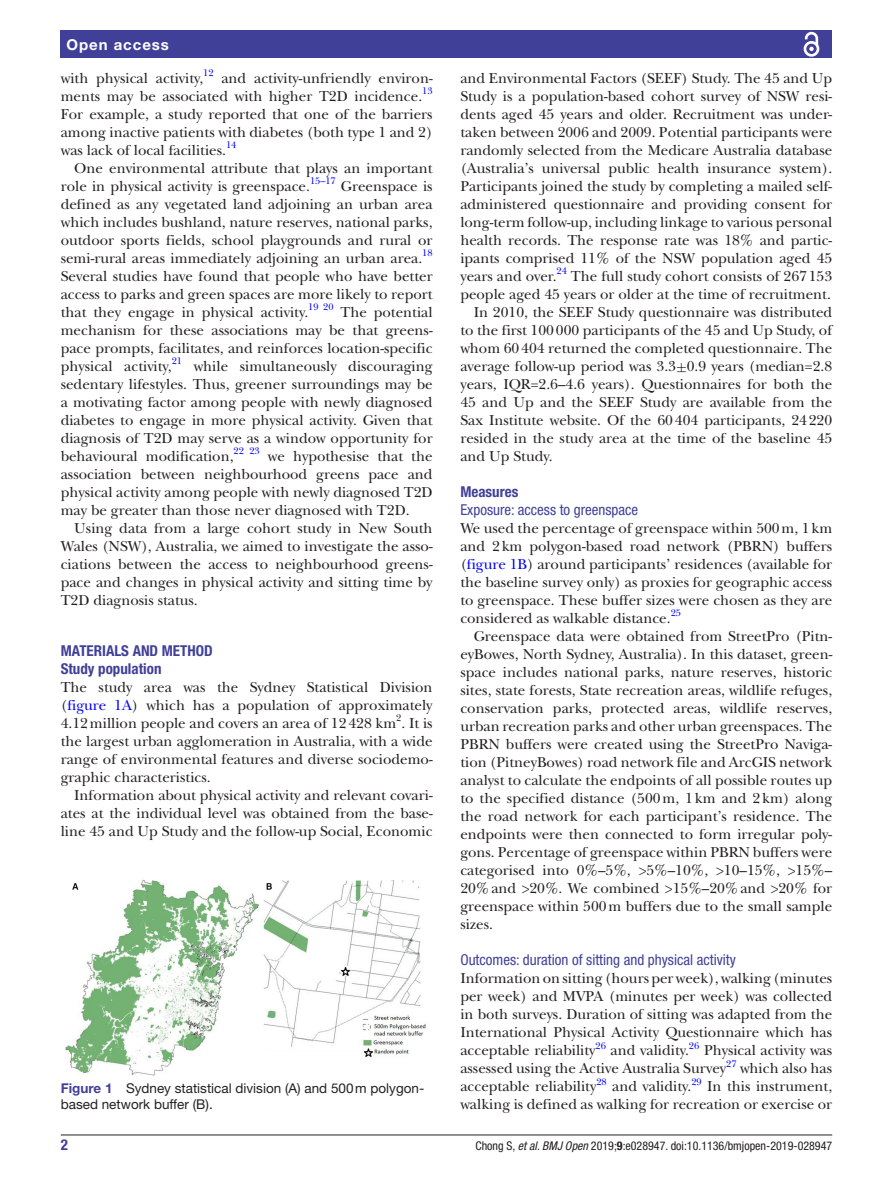
<style>
.page{position:relative;width:893px;height:1191px;background:#fff}
.page>*{position:absolute;margin:0;border:0;box-sizing:border-box;transform-origin:0 0}
.t1{font:15px/18px "New Baskerville";color:#231f20;text-align:justify}
.t2{font:condensed 15px "Helvetica Neue LT Std";color:#414099}
.t3{font:700 condensed 15px/18px "Helvetica Neue LT Std";color:#414099}
.t4{font:700 15px "Helvetica Neue LT Std";letter-spacing:.065em;color:#fff}
.t5{font:13.5px/16.2px "Helvetica Neue LT Std";color:#231f20}
.t6{font:condensed 12px "Helvetica Neue LT Std";color:#231f20}
.t7{font:9.9px "New Baskerville";color:#00f}
.t8{font:9.9px "New Baskerville";color:#231f20}
.s1{color:#00f}
.s2{font-weight:700;color:#414099}
.s3{font-family:"CMSY9";font-size:13.5px;color:#000}
.s4{font-style:italic}
.s5{font-weight:700}
</style>
<div class="page">
<hr style="left:61px;top:1134px;width:771px;height:1px;background:#231f20">
<div style="left:61px;top:31px;width:771px;height:27px;background:#414099"></div>
<svg style="left:803px;top:31px;width:17px;height:26px"></svg>
<img style="left:66px;top:880px;width:361px;height:195px">
<p class="t4" style="left:66px;top:35px;width:104px">Open access</p>
<p class="t1" style="left:61px;top:69px;width:144px">with physical activity,</p>
<p class="t7" style="left:203px;top:67px;width:12px">12</p>
<p class="t1" style="left:61px;top:69px;width:373px;text-indent:161px">and activity-unfriendly environ&shy;ments may be associated with higher T2D incidence.</p>
<p class="t7" style="left:422px;top:85px;width:12px">13</p>
<p class="t1" style="left:61px;top:105px;width:373px">For example, a study reported that one of the barriers among inactive patients with diabetes (both type 1 and 2) was lack of local facilities.</p>
<p class="t7" style="left:226px;top:139px;width:12px">14</p>
<p class="t1" style="left:61px;top:159px;width:373px;text-indent:14px">One environmental attribute that plays an important role in physical activity is greenspace.</p>
<p class="t7" style="left:310px;top:175px;width:27px">15–17</p>
<p class="t1" style="left:61px;top:177px;width:373px;text-indent:280px">Greenspace is defined as any vegetated land adjoining an urban area which includes bushland, nature reserves, national parks, outdoor sports fields, school playgrounds and rural or semi-rural areas immediately adjoining an urban area.</p>
<p class="t7" style="left:422px;top:247px;width:12px">18</p>
<p class="t1" style="left:61px;top:267px;width:373px">Several studies have found that people who have better access to parks and green spaces are more likely to report that they engage in physical activity.</p>
<p class="t7" style="left:308px;top:301px;width:27px">19 20</p>
<p class="t1" style="left:61px;top:303px;width:373px;text-indent:280px">The potential mechanism for these associations may be that greens&shy;pace prompts, facilitates, and reinforces location-specific physical activity,</p>
<p class="t7" style="left:172px;top:355px;width:12px">21</p>
<p class="t1" style="left:61px;top:357px;width:373px;text-indent:133px">while simultaneously discouraging sedentary lifestyles. Thus, greener surroundings may be a motivating factor among people with newly diagnosed diabetes to engage in more physical activity. Given that diagnosis of T2D may serve as a window opportunity for behavioural modification,<sup>22</sup> <sup>23</sup></p>
<p class="t1" style="left:61px;top:447px;width:373px;text-indent:207px">we hypothesise that the association between neighbourhood greens pace and physical activity among people with newly diagnosed T2D may be greater than those never diagnosed with T2D.</p>
<p class="t1" style="left:61px;top:519px;width:373px;text-indent:14px">Using data from a large cohort study in New South Wales (NSW), Australia, we aimed to investigate the asso&shy;ciations between the access to neighbourhood greens&shy;pace and changes in physical activity and sitting time by T2D diagnosis status.</p>
<p class="t3" style="left:61px;top:641px;width:144px">Materials and method<br>Study population</p>
<p class="t1" style="left:61px;top:678px;width:373px">The study area was the Sydney Statistical Division (<span class="s1">figure 1A</span>) which has a population of approximately 4.12million people and covers an area of 12428 km . It is</p>
<p class="t8" style="left:396px;top:712px;width:7px">2</p>
<p class="t1" style="left:61px;top:732px;width:373px">the largest urban agglomeration in Australia, with a wide range of environmental features and diverse sociodemo&shy;graphic characteristics.</p>
<p class="t1" style="left:61px;top:786px;width:373px;text-indent:14px">Information about physical activity and relevant covari&shy;ates at the individual level was obtained from the base&shy;line 45 and Up Study and the follow-up Social, Economic</p>
<p class="t5" style="left:61px;top:1080px;width:365px"><span class="s2">Figure 1</span> Sydney statistical division (A) and 500m polygon&shy;based network buffer (B).</p>
<p class="t1" style="left:460px;top:69px;width:373px">and Environmental Factors (SEEF) Study. The 45 and Up Study is a population-based cohort survey of NSW resi&shy;dents aged 45 years and older. Recruitment was under&shy;taken between 2006 and 2009. Potential participants were randomly selected from the Medicare Australia database (Australia’s universal public health insurance system).<br>Participants joined the study by completing a mailed self&shy;administered questionnaire and providing consent for long-term follow-up, including linkage to various personal health records. The response rate was 18% and partic&shy;ipants comprised 11% of the NSW population aged 45 years and over.</p>
<p class="t7" style="left:557px;top:265px;width:12px">24</p>
<p class="t1" style="left:571px;top:267px;width:263px">The full study cohort consists of 267153</p>
<p class="t1" style="left:460px;top:285px;width:372px">people aged 45 years or older at the time of recruitment.</p>
<p class="t1" style="left:474px;top:303px;width:360px">In 2010, the SEEF Study questionnaire was distributed</p>
<p class="t1" style="left:460px;top:321px;width:373px">to the first 100000 participants of the 45 and Up Study, of</p>
<p class="t1" style="left:460px;top:339px;width:373px">whom 60404 returned the completed questionnaire. The</p>
<p class="t1" style="left:460px;top:357px;width:373px">average follow-up period was 3.3<span class="s3">±</span>0.9 years (median=2.8</p>
<p class="t1" style="left:460px;top:375px;width:373px">years, IQR=2.6–4.6 years). Questionnaires for both the</p>
<p class="t1" style="left:460px;top:393px;width:373px">45 and Up and the SEEF Study are available from the</p>
<p class="t1" style="left:460px;top:411px;width:373px">Sax Institute website. Of the 60404 participants, 24220</p>
<p class="t1" style="left:460px;top:429px;width:373px">resided in the study area at the time of the baseline 45</p>
<p class="t1" style="left:460px;top:447px;width:94px">and Up Study.</p>
<p class="t3" style="left:460px;top:482px;width:60px">Measures</p>
<p class="t2" style="left:460px;top:501px;width:179px">Exposure: access to greenspace</p>
<p class="t1" style="left:460px;top:519px;width:373px">We used the percentage of greenspace within 500m, 1km and 2km polygon-based road network (PBRN) buffers (<span class="s1">figure 1B</span>) around participants’ residences (available for the baseline survey only) as proxies for geographic access to greenspace. These buffer sizes were chosen as they are considered as walkable distance.</p>
<p class="t7" style="left:671px;top:607px;width:12px">25</p>
<p class="t1" style="left:460px;top:627px;width:373px;text-indent:14px">Greenspace data were obtained from StreetPro (Pitn&shy;eyBowes, North Sydney, Australia). In this dataset, green&shy;space includes national parks, nature reserves, historic sites, state forests, State recreation areas, wildlife refuges, conservation parks, protected areas, wildlife reserves, urban recreation parks and other urban greenspaces. The PBRN buffers were created using the StreetPro Naviga&shy;tion (PitneyBowes) road network file and ArcGIS network analyst to calculate the endpoints of all possible routes up to the specified distance (500m, 1km and 2km) along the road network for each participant’s residence. The endpoints were then connected to form irregular poly&shy;gons. Percentage of greenspace within PBRN buffers were categorised into 0%–5%, &gt;5%–10%, &gt;10–15%, &gt;15%– 20%and &gt;20%. We combined &gt;15%–20%and &gt;20% for greenspace within 500m buffers due to the small sample sizes.</p>
<p class="t2" style="left:460px;top:951px;width:277px">Outcomes: duration of sitting and physical activity</p>
<p class="t1" style="left:460px;top:969px;width:373px">Information on sitting (hours per week), walking (minutes per week) and MVPA (minutes per week) was collected in both surveys. Duration of sitting was adapted from the International Physical Activity Questionnaire which has acceptable reliability</p>
<p class="t7" style="left:596px;top:1039px;width:12px">26</p>
<p class="t1" style="left:611px;top:1041px;width:80px">and validity.</p>
<p class="t7" style="left:689px;top:1039px;width:12px">26</p>
<p class="t1" style="left:460px;top:1041px;width:373px;text-indent:244px">Physical activity was assessed using the Active Australia Survey</p>
<p class="t7" style="left:726px;top:1057px;width:12px">27</p>
<p class="t1" style="left:740px;top:1059px;width:94px">which also has</p>
<p class="t1" style="left:460px;top:1077px;width:137px">acceptable reliability</p>
<p class="t7" style="left:596px;top:1075px;width:12px">28</p>
<p class="t1" style="left:612px;top:1077px;width:81px">and validity.</p>
<p class="t7" style="left:691px;top:1075px;width:12px">29</p>
<p class="t1" style="left:460px;top:1077px;width:373px;text-align:right">In this instrument,<br>walking is defined as walking for recreation or exercise or</p>
<p class="t3" style="left:61px;top:1135px;width:9px">2</p>
<p class="t6" style="left:475px;top:1138px;width:358px">Chong S, <span class="s4">et al</span>. <span class="s4">BMJ Open</span> 2019;<span class="s5">9</span>:e028947. doi:10.1136/bmjopen-2019-028947</p>
</div>
